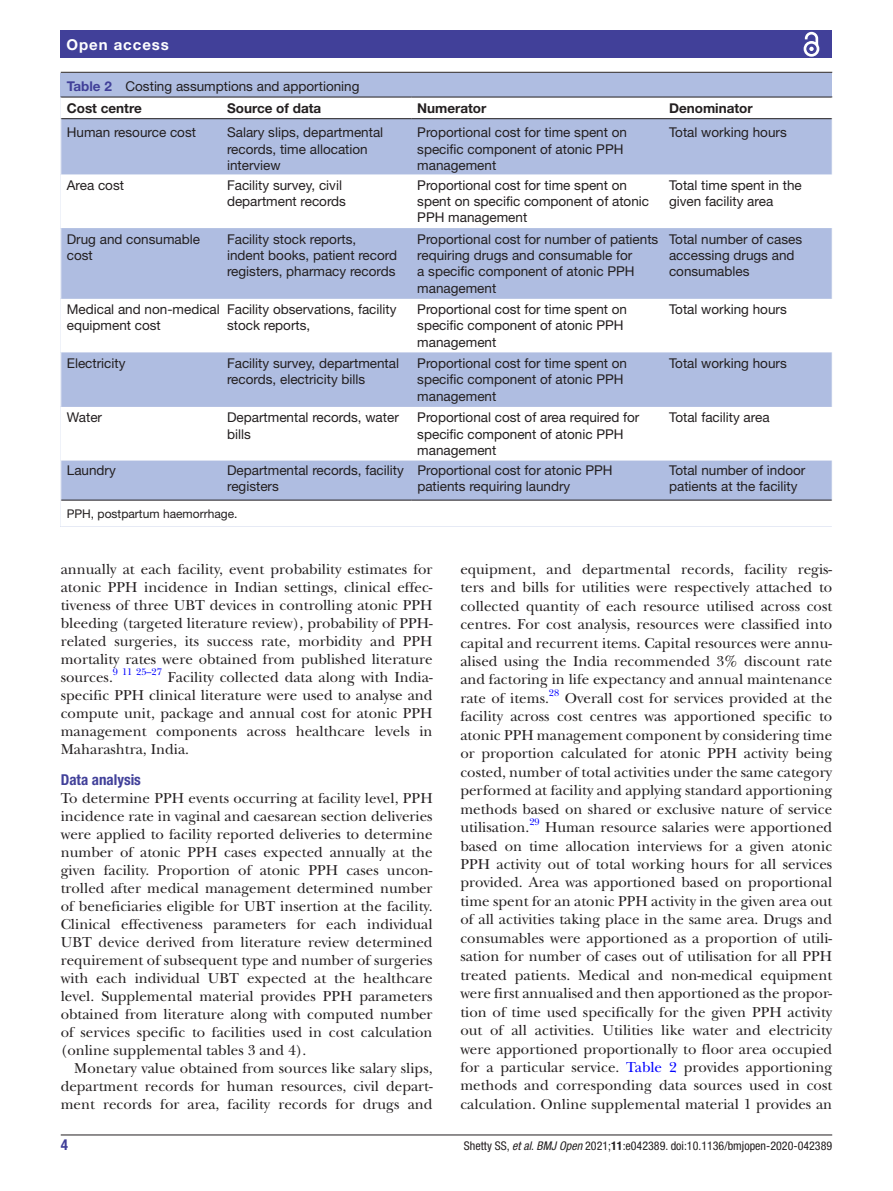
<style>
.page{position:relative;width:893px;height:1191px;background:#fff}
.page>*{position:absolute;margin:0;border:0;box-sizing:border-box;transform-origin:0 0}
.t1{font:15px/18.5px "New Baskerville";color:#231f20;text-align:justify}
.t2{font:700 condensed 15px "Helvetica Neue LT Std";color:#414099}
.t3{font:700 15px "Helvetica Neue LT Std";letter-spacing:.065em;color:#fff}
.t4{font:13.5px/16.2px "Helvetica Neue LT Std";color:#231f20}
.t5{font:700 13.5px "Helvetica Neue LT Std";color:#231f20}
.t6{font:condensed 12px "Helvetica Neue LT Std";color:#231f20}
.t7{font:12px "Helvetica Neue LT Std";color:#231f20}
.t8{font:9.9px "New Baskerville";color:#00f}
.s1{font-weight:700;color:#414099}
.s2{font-weight:700}
.s3{color:#00f}
.s4{font-style:italic}
</style>
<div class="page">
<hr style="left:61px;top:1134px;width:771px;height:1px;background:#231f20">
<div style="left:61px;top:31px;width:771px;height:27px;background:#414099"></div>
<svg style="left:803px;top:31px;width:17px;height:26px"></svg>
<div style="left:61px;top:73px;width:771px;height:453px;background:#afbde1"></div>
<hr style="left:61px;top:72px;width:771px;height:1px;background:#231f20">
<div style="left:61px;top:98px;width:771px;height:428px;background:#fff"></div>
<svg style="left:61px;top:119px;width:771px;height:381px"></svg>
<hr style="left:61px;top:97px;width:160px;height:1px;background:#231f20">
<hr style="left:61px;top:118px;width:160px;height:1px;background:#231f20">
<hr style="left:221px;top:97px;width:190px;height:1px;background:#231f20">
<hr style="left:221px;top:118px;width:190px;height:1px;background:#231f20">
<hr style="left:411px;top:97px;width:252px;height:1px;background:#231f20">
<hr style="left:411px;top:118px;width:252px;height:1px;background:#231f20">
<hr style="left:663px;top:97px;width:169px;height:1px;background:#231f20">
<hr style="left:663px;top:118px;width:169px;height:1px;background:#231f20">
<hr style="left:221px;top:500px;width:190px;height:1px;background:#231f20">
<hr style="left:411px;top:500px;width:252px;height:1px;background:#231f20">
<hr style="left:663px;top:500px;width:169px;height:1px;background:#231f20">
<hr style="left:61px;top:500px;width:160px;height:1px;background:#231f20">
<svg style="left:60px;top:97px;width:1px;height:22px"></svg>
<svg style="left:60px;top:500px;width:1px;height:26px"></svg>
<hr style="left:67px;top:517px;width:765px;height:1px;background:#fff">
<p class="t3" style="left:66px;top:35px;width:104px">Open access</p>
<p class="t4" style="left:67px;top:75px;width:294px;line-height:22px"><span class="s1">Table 2</span> Costing assumptions and apportioning<br><span class="s2">Cost centre</span></p>
<p class="t5" style="left:227px;top:99px;width:96px">Source of data</p>
<p class="t5" style="left:417px;top:99px;width:71px">Numerator</p>
<p class="t5" style="left:669px;top:99px;width:85px">Denominator</p>
<p class="t4" style="left:67px;top:124px;width:131px">Human resource cost</p>
<p class="t4" style="left:227px;top:124px;width:158px">Salary slips, departmental records, time allocation interview</p>
<p class="t4" style="left:417px;top:124px;width:211px">Proportional cost for time spent on specific component of atonic PPH management</p>
<p class="t4" style="left:669px;top:124px;width:119px">Total working hours</p>
<p class="t4" style="left:67px;top:177px;width:59px">Area cost</p>
<p class="t4" style="left:227px;top:177px;width:121px">Facility survey, civil department records</p>
<p class="t4" style="left:417px;top:177px;width:233px">Proportional cost for time spent on spent on specific component of atonic<br>PPH management</p>
<p class="t4" style="left:669px;top:177px;width:134px">Total time spent in the given facility area</p>
<p class="t4" style="left:67px;top:231px;width:135px">Drug and consumable cost</p>
<p class="t4" style="left:227px;top:231px;width:172px">Facility stock reports, indent books, patient record registers, pharmacy records</p>
<p class="t4" style="left:417px;top:231px;width:243px">Proportional cost for number of patients requiring drugs and consumable for<br>a specific component of atonic PPH management</p>
<p class="t4" style="left:669px;top:231px;width:135px">Total number of cases accessing drugs and consumables</p>
<p class="t4" style="left:67px;top:301px;width:155px">Medical and non-medical equipment cost</p>
<p class="t4" style="left:227px;top:301px;width:171px">Facility observations, facility stock reports,</p>
<p class="t4" style="left:417px;top:301px;width:211px">Proportional cost for time spent on specific component of atonic PPH management</p>
<p class="t4" style="left:669px;top:301px;width:119px">Total working hours</p>
<p class="t4" style="left:67px;top:355px;width:60px">Electricity</p>
<p class="t4" style="left:227px;top:355px;width:174px">Facility survey, departmental records, electricity bills</p>
<p class="t4" style="left:417px;top:355px;width:211px">Proportional cost for time spent on specific component of atonic PPH management</p>
<p class="t4" style="left:669px;top:355px;width:119px">Total working hours</p>
<p class="t4" style="left:67px;top:409px;width:37px">Water</p>
<p class="t4" style="left:227px;top:409px;width:173px">Departmental records, water bills</p>
<p class="t4" style="left:417px;top:409px;width:224px">Proportional cost of area required for specific component of atonic PPH management</p>
<p class="t4" style="left:669px;top:409px;width:102px">Total facility area</p>
<p class="t4" style="left:67px;top:462px;width:51px">Laundry</p>
<p class="t4" style="left:227px;top:462px;width:178px">Departmental records, facility registers</p>
<p class="t4" style="left:417px;top:462px;width:197px">Proportional cost for atonic PPH patients requiring laundry</p>
<p class="t4" style="left:669px;top:462px;width:138px">Total number of indoor patients at the facility</p>
<p class="t7" style="left:67px;top:506px;width:172px">PPH, postpartum haemorrhage.</p>
<p class="t1" style="left:61px;top:560px;width:373px;line-height:18px">annually at each facility, event probability estimates for atonic PPH incidence in Indian settings, clinical effec&shy;tiveness of three UBT devices in controlling atonic PPH bleeding (targeted literature review), probability of PPH&shy;related surgeries, its success rate, morbidity and PPH mortality rates were obtained from published literature sources.</p>
<p class="t8" style="left:113px;top:666px;width:51px">9 11 25–27</p>
<p class="t1" style="left:61px;top:668px;width:373px;line-height:18px;text-indent:107px">Facility collected data along with India&shy;specific PPH clinical literature were used to analyse and compute unit, package and annual cost for atonic PPH management components across healthcare levels in Maharashtra, India.</p>
<p class="t2" style="left:61px;top:771px;width:82px">Data analysis</p>
<p class="t1" style="left:61px;top:789px;width:373px;line-height:18px">To determine PPH events occurring at facility level, PPH incidence rate in vaginal and caesarean section deliveries were applied to facility reported deliveries to determine number of atonic PPH cases expected annually at the given facility. Proportion of atonic PPH cases uncon&shy;trolled after medical management determined number of beneficiaries eligible for UBT insertion at the facility.<br>Clinical effectiveness parameters for each individual UBT device derived from literature review determined requirement of subsequent type and number of surgeries with each individual UBT expected at the healthcare level. Supplemental material provides PPH parameters obtained from literature along with computed number of services specific to facilities used in cost calculation (online supplemental tables 3 and 4).</p>
<p class="t1" style="left:61px;top:1059px;width:373px;line-height:18px;text-indent:14px">Monetary value obtained from sources like salary slips, department records for human resources, civil depart&shy;ment records for area, facility records for drugs and</p>
<p class="t1" style="left:460px;top:559px;width:373px">equipment, and departmental records, facility regis&shy;ters and bills for utilities were respectively attached to collected quantity of each resource utilised across cost centres. For cost analysis, resources were classified into capital and recurrent items. Capital resources were annu&shy;alised using the India recommended 3% discount rate and factoring in life expectancy and annual maintenance rate of items.</p>
<p class="t8" style="left:549px;top:687px;width:12px">28</p>
<p class="t1" style="left:460px;top:689px;width:373px;text-indent:105px">Overall cost for services provided at the facility across cost centres was apportioned specific to atonic PPH management component by considering time or proportion calculated for atonic PPH activity being costed, number of total activities under the same category performed at facility and applying standard apportioning methods based on shared or exclusive nature of service utilisation.</p>
<p class="t8" style="left:529px;top:816px;width:12px">29</p>
<p class="t1" style="left:460px;top:818px;width:373px;text-indent:85px">Human resource salaries were apportioned based on time allocation interviews for a given atonic PPH activity out of total working hours for all services provided. Area was apportioned based on proportional time spent for an atonic PPH activity in the given area out of all activities taking place in the same area. Drugs and consumables were apportioned as a proportion of utili&shy;sation for number of cases out of utilisation for all PPH treated patients. Medical and non-medical equipment were first annualised and then apportioned as the propor&shy;tion of time used specifically for the given PPH activity out of all activities. Utilities like water and electricity were apportioned proportionally to floor area occupied for a particular service. <span class="s3">Table 2</span> provides apportioning methods and corresponding data sources used in cost calculation. Online supplemental material 1 provides an</p>
<p class="t2" style="left:61px;top:1135px;width:9px">4</p>
<p class="t6" style="left:464px;top:1138px;width:370px">Shetty SS, <span class="s4">et al</span>. <span class="s4">BMJ Open</span> 2021;<span class="s2">11</span>:e042389. doi:10.1136/bmjopen-2020-042389</p>
</div>
